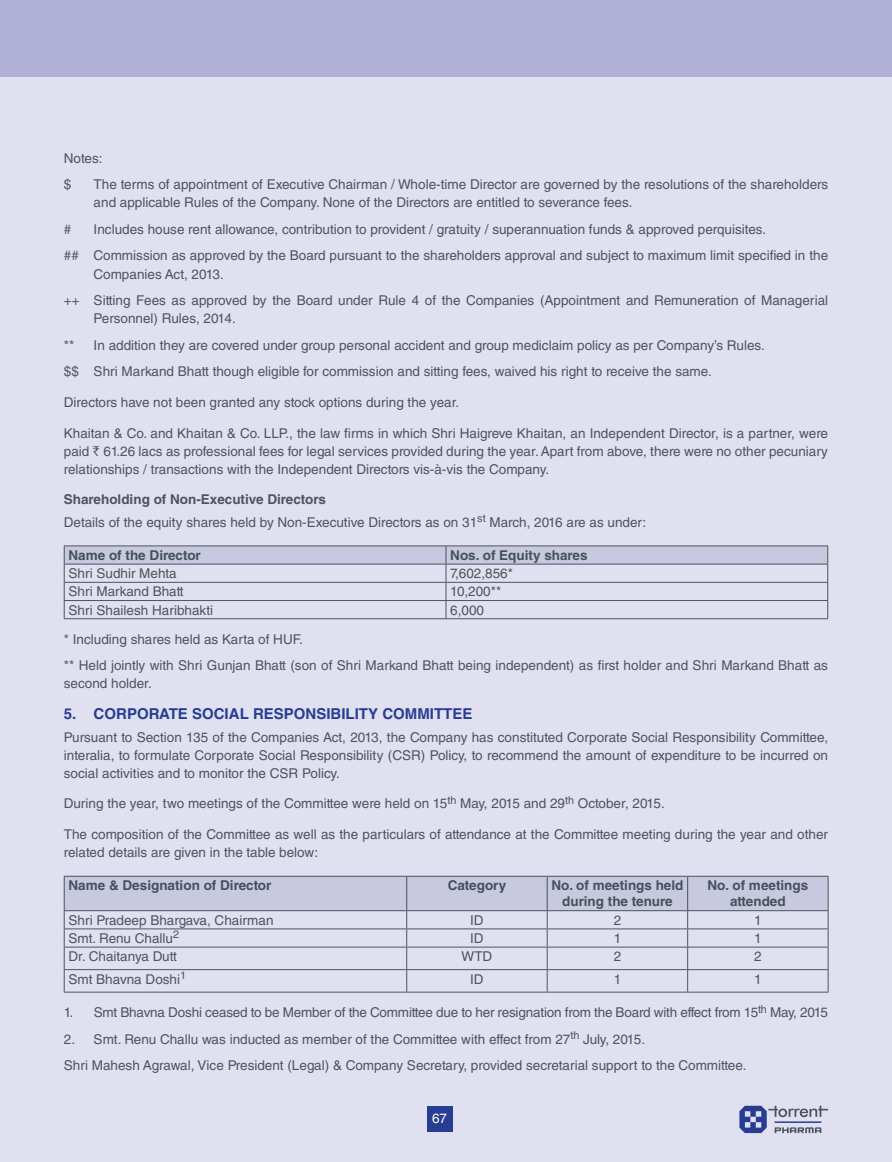
<style>
.page{position:relative;width:892px;height:1162px;background:#fff}
.page>*{position:absolute;margin:0;border:0;box-sizing:border-box;transform-origin:0 0}
.t1{font:700 15px "Helvetica LT Std";color:#273d92}
.t2{font:13.5px/26.5px "Helvetica LT Std";color:#4d555b}
.t3{font:700 13.5px/16.2px "Helvetica LT Std";color:#43525a;text-align:center}
.t4{font:13.5px "Helvetica LT Std";color:#fff}
.s1{font-family:"Rupee Foradian"}
.s2{font-weight:700}
</style>
<div class="page">
<div style="left:0;top:0;width:891px;height:1161px;background:#e0e0f1"></div>
<div style="left:0;top:0;width:891px;height:77px;background:#b0b1d4"></div>
<svg style="left:739px;top:1105px;width:88px;height:27px"></svg>
<div style="left:426px;top:1105px;width:26px;height:25px;background:#273d92"></div>
<hr style="left:64px;top:618px;width:381px;height:1px;background:#4d555b">
<hr style="left:445px;top:618px;width:382px;height:1px;background:#4d555b">
<svg style="left:64px;top:545px;width:763px;height:73px"></svg>
<hr style="left:64px;top:875px;width:342px;height:1px;background:#4d555b">
<hr style="left:406px;top:875px;width:141px;height:1px;background:#4d555b">
<hr style="left:547px;top:875px;width:140px;height:1px;background:#4d555b">
<hr style="left:687px;top:875px;width:141px;height:1px;background:#4d555b">
<svg style="left:64px;top:876px;width:764px;height:115px"></svg>
<hr style="left:64px;top:991px;width:342px;height:1px;background:#4d555b">
<hr style="left:406px;top:991px;width:141px;height:1px;background:#4d555b">
<hr style="left:547px;top:991px;width:140px;height:1px;background:#4d555b">
<hr style="left:687px;top:991px;width:141px;height:1px;background:#4d555b">
<hr style="left:406px;top:876px;width:1px;height:34px;background:#43525a">
<hr style="left:546px;top:876px;width:1px;height:34px;background:#43525a">
<hr style="left:687px;top:876px;width:1px;height:34px;background:#43525a">
<p class="t2" style="left:64px;top:146px;width:40px">Notes: $</p>
<p class="t2" style="left:94px;top:177px;width:735px;line-height:18px">The terms of appointment of Executive Chairman / Whole-time Director are governed by the resolutions of the shareholders and applicable Rules of the Company. None of the Directors are entitled to severance fees.</p>
<p class="t2" style="left:64px;top:217px;width:765px;text-indent:30px">Includes house rent allowance, contribution to provident / gratuity / superannuation funds &amp; approved perquisites.<br>## Commission as approved by the Board pursuant to the shareholders approval and subject to maximum limit specified in the</p>
<p class="t2" style="left:64px;top:262px;width:765px;text-indent:30px">Companies Act, 2013.<br>++ Sitting Fees as approved by the Board under Rule 4 of the Companies (Appointment and Remuneration of Managerial</p>
<p class="t2" style="left:94px;top:306px;width:143px">Personnel) Rules, 2014.</p>
<p class="t2" style="left:64px;top:333px;width:12px">**</p>
<p class="t2" style="left:64px;top:217px;width:9px">#</p>
<p class="t2" style="left:64px;top:333px;width:702px;text-indent:30px">In addition they are covered under group personal accident and group mediclaim policy as per Company’s Rules. $$ Shri Markand Bhatt though eligible for commission and sitting fees, waived his right to receive the same.</p>
<p class="t2" style="left:64px;top:390px;width:397px">Directors have not been granted any stock options during the year.</p>
<p class="t2" style="left:64px;top:425px;width:765px;line-height:18px;text-align:justify">Khaitan &amp; Co. and Khaitan &amp; Co. LLP., the law firms in which Shri Haigreve Khaitan, an Independent Director, is a partner, were paid <span class="s1">`</span> 61.26 lacs as professional fees for legal services provided during the year. Apart from above, there were no other pecuniary relationships / transactions with the Independent Directors vis-à-vis the Company.</p>
<p class="t2" style="left:64px;top:490px;width:583px;line-height:22.2px"><span class="s2">Shareholding of Non-Executive Directors<br></span>Details of the equity shares held by Non-Executive Directors as on 31<sup>st</sup> March, 2016 are as under:</p>
<p class="t3" style="left:68px;top:548px;width:134px">Name of the Director</p>
<p class="t3" style="left:450px;top:548px;width:139px">Nos. of Equity shares</p>
<p class="t2" style="left:68px;top:561px;width:110px">Shri Sudhir Mehta</p>
<p class="t2" style="left:450px;top:561px;width:64px">7,602,856*</p>
<p class="t2" style="left:68px;top:579px;width:117px">Shri Markand Bhatt</p>
<p class="t2" style="left:450px;top:579px;width:53px">10,200**</p>
<p class="t2" style="left:68px;top:597px;width:146px">Shri Shailesh Haribhakti</p>
<p class="t2" style="left:450px;top:597px;width:35px">6,000</p>
<p class="t2" style="left:64px;top:627px;width:765px">* Including shares held as Karta of HUF.<br>** Held jointly with Shri Gunjan Bhatt (son of Shri Markand Bhatt being independent) as first holder and Shri Markand Bhatt as</p>
<p class="t2" style="left:64px;top:671px;width:89px">second holder.</p>
<p class="t1" style="left:64px;top:708px;width:410px">5. CORPORATE SOCIAL RESPONSIBILITY COMMITTEE</p>
<p class="t2" style="left:64px;top:729px;width:765px;line-height:18px;text-align:justify">Pursuant to Section 135 of the Companies Act, 2013, the Company has constituted Corporate Social Responsibility Committee, interalia, to formulate Corporate Social Responsibility (CSR) Policy, to recommend the amount of expenditure to be incurred on social activities and to monitor the CSR Policy.</p>
<p class="t2" style="left:64px;top:791px;width:602px">During the year, two meetings of the Committee were held on 15<sup>th</sup> May, 2015 and 29<sup>th</sup> October, 2015.</p>
<p class="t2" style="left:64px;top:826px;width:765px;line-height:18px">The composition of the Committee as well as the particulars of attendance at the Committee meeting during the year and other related details are given in the table below:</p>
<p class="t3" style="left:68px;top:878px;width:204px">Name &amp; Designation of Director</p>
<p class="t3" style="left:447px;top:878px;width:60px">Category</p>
<p class="t3" style="left:551px;top:878px;width:133px">No. of meetings held during the tenure</p>
<p class="t3" style="left:707px;top:878px;width:102px">No. of meetings attended</p>
<p class="t2" style="left:68px;top:907px;width:206px">Shri Pradeep Bhargava, Chairman</p>
<p class="t2" style="left:470px;top:907px;width:15px">ID</p>
<p class="t2" style="left:613px;top:907px;width:9px">2</p>
<p class="t2" style="left:753px;top:907px;width:9px">1</p>
<p class="t2" style="left:68px;top:926px;width:112px">Smt. Renu Challu<sup>2</sup></p>
<p class="t2" style="left:470px;top:926px;width:15px">ID</p>
<p class="t2" style="left:613px;top:926px;width:9px">1</p>
<p class="t2" style="left:753px;top:926px;width:9px">1</p>
<p class="t2" style="left:68px;top:944px;width:110px">Dr. Chaitanya Dutt</p>
<p class="t2" style="left:461px;top:944px;width:32px">WTD</p>
<p class="t2" style="left:613px;top:944px;width:9px">2</p>
<p class="t2" style="left:753px;top:944px;width:9px">2</p>
<p class="t2" style="left:68px;top:966px;width:119px">Smt Bhavna Doshi<sup>1</sup></p>
<p class="t2" style="left:470px;top:966px;width:15px">ID</p>
<p class="t2" style="left:613px;top:966px;width:9px">1</p>
<p class="t2" style="left:753px;top:966px;width:9px">1</p>
<p class="t2" style="left:64px;top:1000px;width:765px">1. Smt Bhavna Doshi ceased to be Member of the Committee due to her resignation from the Board with effect from 15<sup>th</sup> May, 2015</p>
<p class="t2" style="left:64px;top:1026px;width:683px">2. Smt. Renu Challu was inducted as member of the Committee with effect from 27<sup>th</sup> July, 2015.<br>Shri Mahesh Agrawal, Vice President (Legal) &amp; Company Secretary, provided secretarial support to the Committee.</p>
<p class="t4" style="left:432px;top:1113px;width:17px">67</p>
</div>
